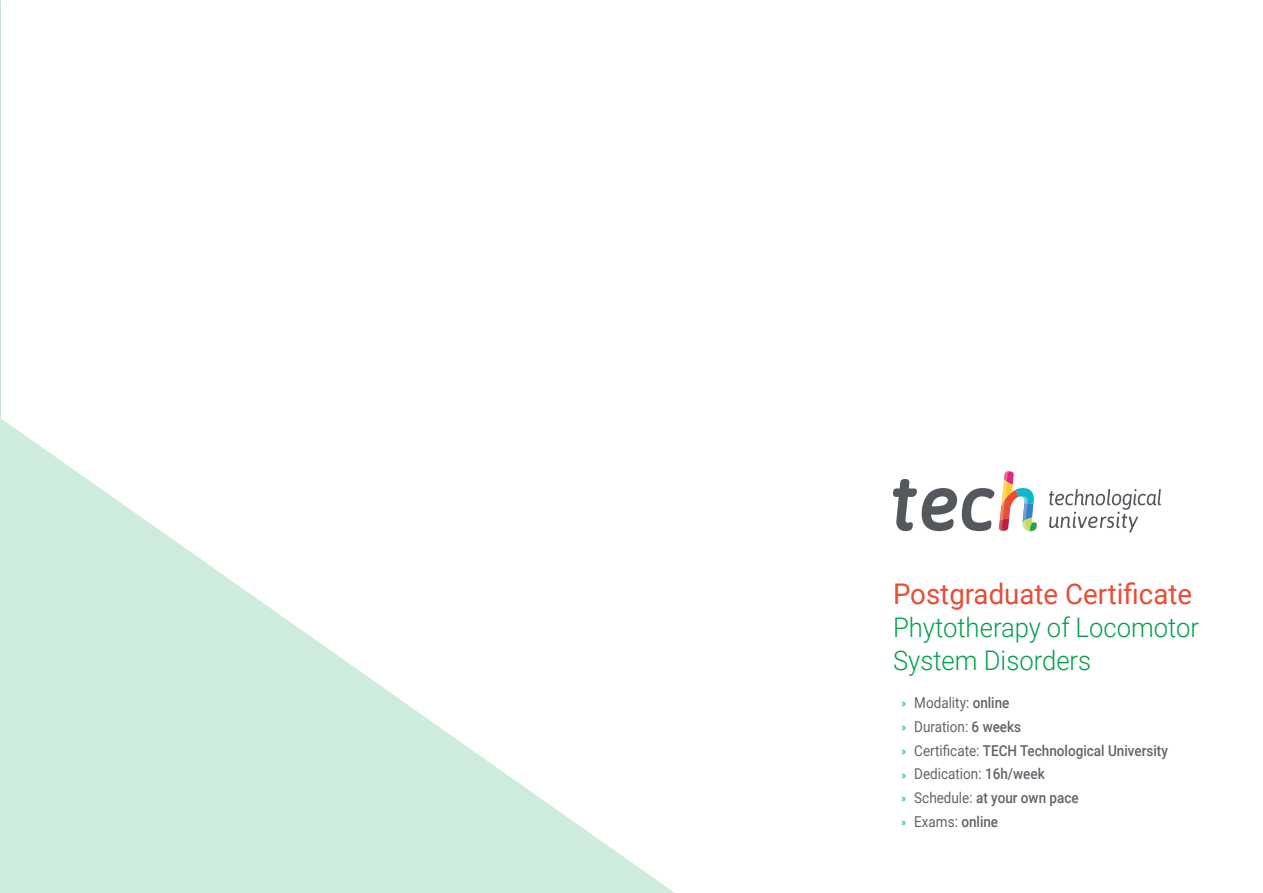
<style>
.page{position:relative;width:1263px;height:893px;background:#fff}
.page>*{position:absolute;margin:0;border:0;box-sizing:border-box;transform-origin:0 0}
.t1{font:28.5px "Roboto";color:#e94d35}
.t2{font:300 27px/33px "Roboto";color:#04a14d;scale:.95 1}
.t3{font:500 15px/23.7px "Roboto";color:#61646a;scale:.9 1}
.s1{font-family:"Myriad Pro";font-weight:400;font-size:12px;color:#04a14d}
.s2{font-weight:400}
</style>
<div class="page">
<svg style="left:0;top:418px;width:675px;height:475px;fill:#cdecdc"></svg>
<svg style="left:893px;top:471px;width:144px;height:60px"></svg>
<svg style="left:1049px;top:489px;width:112px;height:43px"></svg>
<h1 class="t1" style="left:893px;top:574px;width:301px">Postgraduate Certificate</h1>
<h2 class="t2" style="left:893px;top:610px;width:324px">Phytotherapy of Locomotor<br>System Disorders</h2>
<p class="t3" style="left:901px;top:690px;width:297px"><span class="s1">»</span> <span class="s2">Modality:</span> online<br><span class="s1">»</span> <span class="s2">Duration:</span> 6 weeks<br><span class="s1">»</span> <span class="s2">Certificate:</span> TECH Technological University <span class="s1">»</span> <span class="s2">Dedication:</span> 16h/week<br><span class="s1">»</span> <span class="s2">Schedule:</span> at your own pace<br><span class="s1">»</span> <span class="s2">Exams:</span> online</p>
</div>
